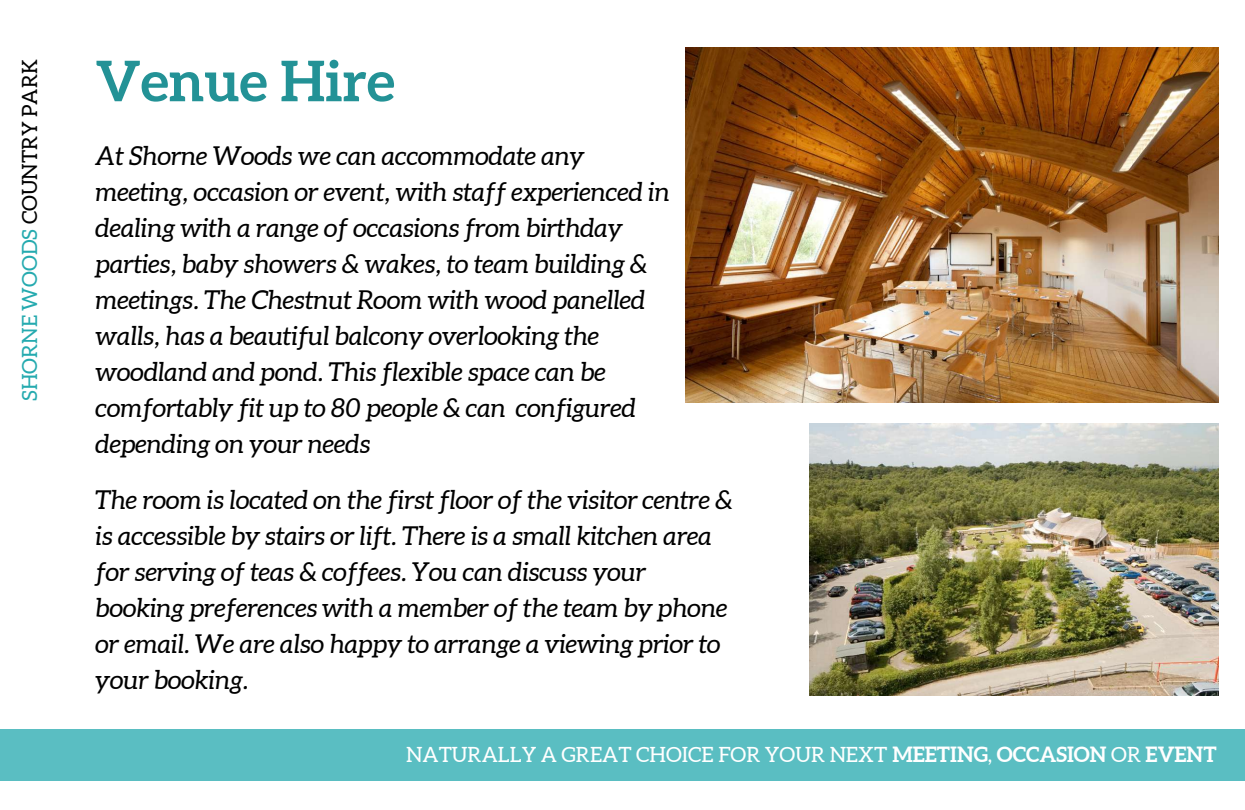
<style>
.page{position:relative;width:1245px;height:810px;background:#fff}
.page>*{position:absolute;margin:0;border:0;box-sizing:border-box;transform-origin:0 0}
.t1{font:700 56px "Aleo";color:#239296}
.t2{font:italic 26px/36px "Aleo";color:#000}
.t3{font:21px "Aleo";color:#fff}
.t4{font:21px "Aleo";color:#25aaaf}
.s1{color:#000}
.s2{font-weight:700}
</style>
<div class="page">
<div style="left:0;top:729px;width:1245px;height:52px;background:#5abec2"></div>
<img style="left:685px;top:48px;width:533px;height:354px">
<img style="left:810px;top:424px;width:409px;height:271px">
<p class="t4" style="left:18px;top:401px;width:343px;rotate:-90deg">SHORNE WOODS <span class="s1">COUNTRY PARK</span></p>
<h1 class="t1" style="left:96px;top:49px;width:301px">Venue Hire</h1>
<p class="t2" style="left:96px;top:138px;width:576px">At Shorne Woods we can accommodate any meeting, occasion or event, with staff experienced in dealing with a range of occasions from birthday parties, baby showers &amp; wakes, to team building &amp; meetings. The Chestnut Room with wood panelled walls, has a beautiful balcony overlooking the woodland and pond. This flexible space can be comfortably fit up to 80 people &amp; can configured depending on your needs</p>
<p class="t2" style="left:96px;top:482px;width:638px">The room is located on the first floor of the visitor centre &amp; is accessible by stairs or lift. There is a small kitchen area for serving of teas &amp; coffees. You can discuss your booking preferences with a member of the team by phone or email. We are also happy to arrange a viewing prior to your booking.</p>
<p class="t3" style="left:406px;top:743px;width:812px">NATURALLY A GREAT CHOICE FOR YOUR NEXT <span class="s2">MEETING</span>, <span class="s2">OCCASION</span> OR <span class="s2">EVENT</span></p>
</div>
